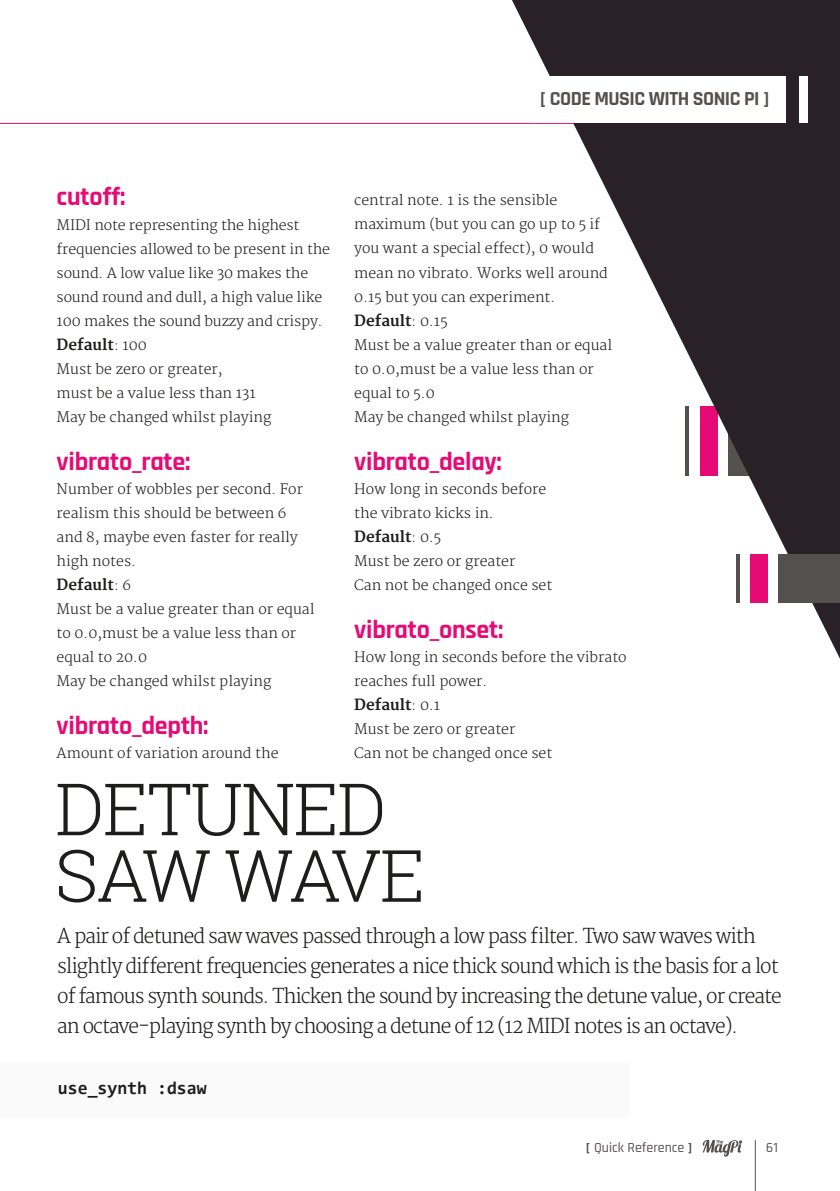
<style>
.page{position:relative;width:840px;height:1191px;background:#fff}
.page>*{position:absolute;margin:0;border:0;box-sizing:border-box;transform-origin:0 0}
.t1{font:300 72.2px/66.4px "Roboto Slab";letter-spacing:-.025em;color:#1d1d1b}
.t2{font:700 26px "Rajdhani";letter-spacing:-.01em;color:#e60a75}
.t3{font:300 20px/30px "Merriweather";letter-spacing:-.05em;color:#1d1d1b;scale:.95 1}
.t4{font:700 20px "Rajdhani";letter-spacing:-.025em;color:#54504e}
.t5{font:700 18px "Consolas";color:#1d1d1b}
.t6{font:700 15px "Merriweather";color:#1d1d1b}
.t7{font:300 14px/24px "Merriweather";color:#1d1d1b}
.t8{font:500 14px "Rajdhani";color:#54504e}
.s1{font-weight:300;font-size:14px}
.s2{font-weight:700}
</style>
<div class="page">
<hr style="left:754px;top:1140px;width:1px;height:51px;background:#54504e">
<svg style="left:702px;top:1139px;width:40px;height:17px"></svg>
<hr style="left:0;top:123px;width:782px;height:1px;background:#e60a75">
<svg style="left:511px;top:0;width:328px;height:657px"></svg>
<div style="left:531px;top:77px;width:254px;height:46px;background:#fff"></div>
<div style="left:798px;top:77px;width:8px;height:46px;background:#fff"></div>
<div style="left:778px;top:554px;width:61px;height:48px;background:#54504e"></div>
<div style="left:750px;top:554px;width:17px;height:48px;background:#e60a75"></div>
<svg style="left:735px;top:554px;width:4px;height:48px"></svg>
<div style="left:0;top:1062px;width:628px;height:56px;background:#fafafa"></div>
<h3 class="t4" style="left:539px;top:86px;width:231px">[ CODE MUSIC WITH SONIC PI ]</h3>
<h3 class="t4" style="left:555px;top:86px;width:231px">[ CODE MUSIC WITH SONIC PI ]</h3>
<h2 class="t2" style="left:57px;top:181px;width:70px">cutoff:</h2>
<p class="t7" style="left:57px;top:213px;width:275px">MIDI note representing the highest frequencies allowed to be present in the sound. A low value like 30 makes the sound round and dull, a high value like 100 makes the sound buzzy and crispy.</p>
<p class="t6" style="left:57px;top:335px;width:92px">Default<span class="s1">: 100</span></p>
<p class="t7" style="left:57px;top:357px;width:216px">Must be zero or greater,<br>must be a value less than 131<br>May be changed whilst playing</p>
<h2 class="t2" style="left:57px;top:445px;width:135px">vibrato_rate:</h2>
<p class="t7" style="left:57px;top:477px;width:248px">Number of wobbles per second. For realism this should be between 6 and 8, maybe even faster for really high notes.</p>
<p class="t6" style="left:57px;top:575px;width:76px">Default<span class="s1">: 6</span></p>
<p class="t7" style="left:57px;top:597px;width:259px">Must be a value greater than or equal to 0.0,must be a value less than or equal to 20.0<br>May be changed whilst playing</p>
<h2 class="t2" style="left:57px;top:709px;width:153px">vibrato_depth:</h2>
<p class="t7" style="left:57px;top:741px;width:223px">Amount of variation around the</p>
<p class="t7" style="left:354px;top:189px;width:255px">central note. 1 is the sensible maximum (but you can go up to 5 if you want a special effect), 0 would mean no vibrato. Works well around<br>0.15 but you can experiment.</p>
<p class="t6" style="left:354px;top:311px;width:95px">Default<span class="s1">: 0.15</span></p>
<p class="t7" style="left:354px;top:333px;width:259px">Must be a value greater than or equal to 0.0,must be a value less than or equal to 5.0<br>May be changed whilst playing</p>
<h2 class="t2" style="left:354px;top:445px;width:149px">vibrato_delay:</h2>
<p class="t7" style="left:354px;top:477px;width:193px">How long in seconds before the vibrato kicks in.</p>
<p class="t6" style="left:354px;top:527px;width:88px">Default<span class="s1">: 0.5</span></p>
<p class="t7" style="left:354px;top:549px;width:199px">Must be zero or greater<br>Can not be changed once set</p>
<h2 class="t2" style="left:354px;top:613px;width:151px">vibrato_onset:</h2>
<p class="t7" style="left:354px;top:645px;width:274px">How long in seconds before the vibrato reaches full power.</p>
<p class="t6" style="left:354px;top:695px;width:87px">Default<span class="s1">: 0.1</span></p>
<p class="t7" style="left:354px;top:717px;width:199px">Must be zero or greater<br>Can not be changed once set</p>
<h1 class="t1" style="left:55px;top:774px;width:371px">DETUNED<br>SAW WAVE</h1>
<p class="t3" style="left:57px;top:921px;width:763px">A pair of detuned saw waves passed through a low pass filter. Two saw waves with slightly different frequencies generates a nice thick sound which is the basis for a lot of famous synth sounds. Thicken the sound by increasing the detune value, or create an octave-playing synth by choosing a detune of 12 (12 MIDI notes is an octave).</p>
<p class="t5" style="left:58px;top:1080px;width:150px">use_synth :dsaw</p>
<p class="t8" style="left:585px;top:1138px;width:108px"><span class="s2">[</span> Quick Reference <span class="s2">]</span></p>
<p class="t8" style="left:765px;top:1139px;width:13px">61</p>
</div>
